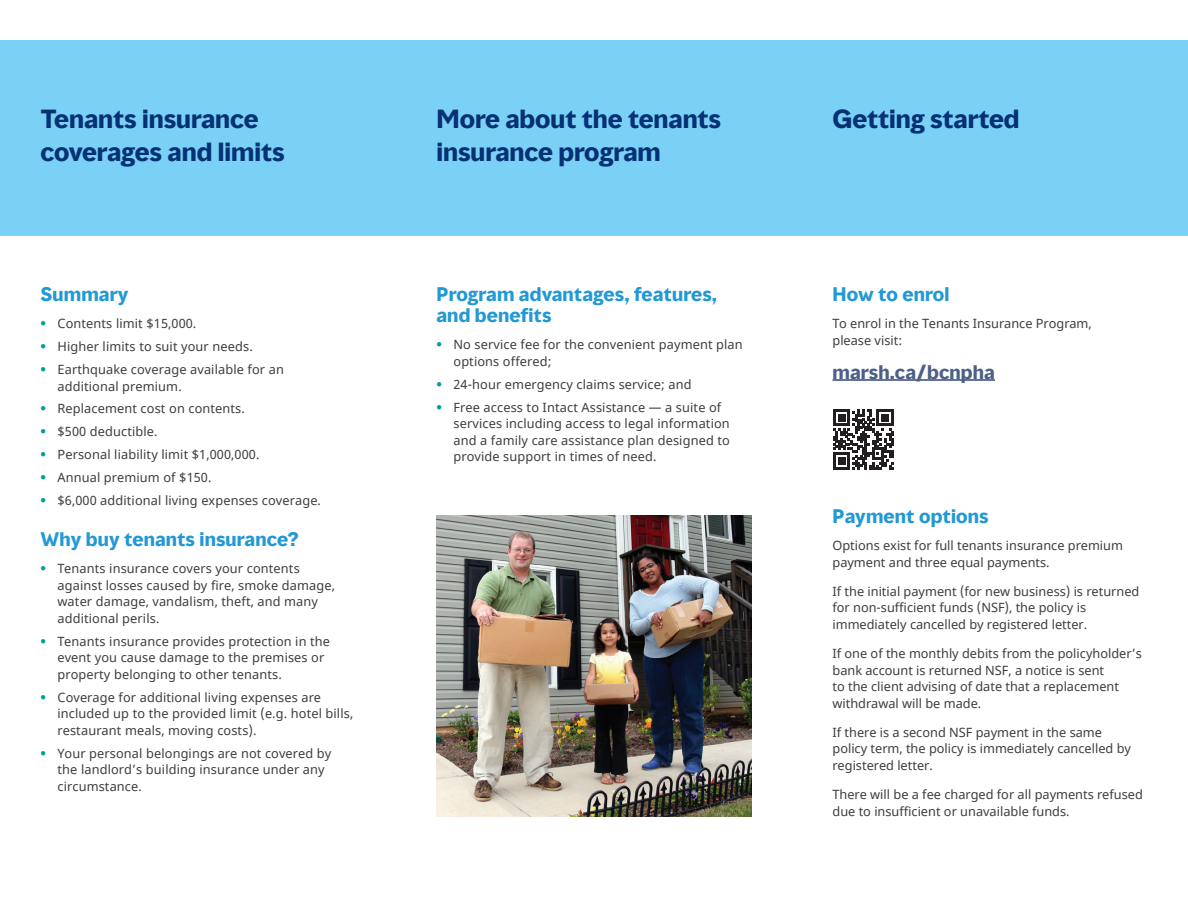
<style>
.page{position:relative;width:1188px;height:918px;background:#fff}
.page>*{position:absolute;margin:0;border:0;box-sizing:border-box;transform-origin:0 0}
.Advertising_Head_1_W{font:700 24px/33px "MMC Display";color:#043174}
.Body_Subhead__12_14{font:700 18px/21px "MMC Display";letter-spacing:.01em;color:#2299d5}
.Body_Subhead__12_14-2{font:700 18px "MMC Display";letter-spacing:.01em;color:#4d6088}
.Body__8_5_11{font:12.75px/16.5px "Noto Sans";letter-spacing:.01em;color:#3d3d3b}
.s1{font-family:"MMC Display";font-weight:700;color:#009d9b}
</style>
<div class="page">
<div style="left:0;top:40px;width:1188px;height:196px;background:#7ad0f5"></div>
<hr style="left:833px;top:379px;width:162px;height:2px;background:#4d6088">
<svg style="left:833px;top:409px;width:61px;height:60px"></svg>
<img style="left:436px;top:515px;width:316px;height:302px">
<h1 class="Advertising_Head_1_W" style="left:40px;top:103px;width:246px">Tenants insurance coverages and limits</h1>
<h1 class="Advertising_Head_1_W" style="left:833px;top:103px;width:189px">Getting started</h1>
<h1 class="Advertising_Head_1_W" style="left:436px;top:103px;width:286px">More about the tenants insurance program</h1>
<h3 class="Body_Subhead__12_14" style="left:40px;top:284px;width:90px">Summary</h3>
<p class="Body__8_5_11" style="left:40px;top:316px;width:157px"><span class="s1">•</span> Contents limit $15,000.</p>
<p class="Body__8_5_11" style="left:40px;top:339px;width:214px"><span class="s1">•</span> Higher limits to suit your needs.</p>
<p class="Body__8_5_11" style="left:58px;top:362px;width:228px;text-indent:-17px"><span class="s1">•</span> Earthquake coverage available for an additional premium.</p>
<p class="Body__8_5_11" style="left:40px;top:401px;width:206px"><span class="s1">•</span> Replacement cost on contents.</p>
<p class="Body__8_5_11" style="left:40px;top:424px;width:119px"><span class="s1">•</span> $500 deductible.</p>
<p class="Body__8_5_11" style="left:40px;top:447px;width:220px"><span class="s1">•</span> Personal liability limit $1,000,000.</p>
<p class="Body__8_5_11" style="left:40px;top:470px;width:173px"><span class="s1">•</span> Annual premium of $150.</p>
<p class="Body__8_5_11" style="left:40px;top:492px;width:282px"><span class="s1">•</span> $6,000 additional living expenses coverage.</p>
<h3 class="Body_Subhead__12_14" style="left:40px;top:529px;width:260px">Why buy tenants insurance?</h3>
<p class="Body__8_5_11" style="left:58px;top:561px;width:279px;text-indent:-17px"><span class="s1">•</span> Tenants insurance covers your contents against losses caused by fire, smoke damage, water damage, vandalism, theft, and many additional perils.</p>
<p class="Body__8_5_11" style="left:58px;top:633px;width:274px;text-indent:-17px"><span class="s1">•</span> Tenants insurance provides protection in the event you cause damage to the premises or property belonging to other tenants.</p>
<p class="Body__8_5_11" style="left:58px;top:689px;width:297px;text-indent:-17px"><span class="s1">•</span> Coverage for additional living expenses are included up to the provided limit (e.g. hotel bills, restaurant meals, moving costs).</p>
<p class="Body__8_5_11" style="left:58px;top:745px;width:275px;text-indent:-17px"><span class="s1">•</span> Your personal belongings are not covered by the landlord’s building insurance under any circumstance.</p>
<h3 class="Body_Subhead__12_14" style="left:436px;top:284px;width:282px">Program advantages, features, and benefits</h3>
<p class="Body__8_5_11" style="left:454px;top:337px;width:291px;text-indent:-17px"><span class="s1">•</span> No service fee for the convenient payment plan options offered;</p>
<p class="Body__8_5_11" style="left:436px;top:376px;width:257px"><span class="s1">•</span> 24-hour emergency claims service; and</p>
<p class="Body__8_5_11" style="left:454px;top:399px;width:278px;text-indent:-17px"><span class="s1">•</span> Free access to Intact Assistance — a suite of services including access to legal information and a family care assistance plan designed to provide support in times of need.</p>
<h3 class="Body_Subhead__12_14" style="left:833px;top:284px;width:118px">How to enrol</h3>
<p class="Body__8_5_11" style="left:833px;top:316px;width:261px">To enrol in the Tenants Insurance Program, please visit:</p>
<h3 class="Body_Subhead__12_14-2" style="left:833px;top:360px;width:164px">marsh.ca/bcnpha</h3>
<h3 class="Body_Subhead__12_14" style="left:833px;top:506px;width:158px">Payment options</h3>
<p class="Body__8_5_11" style="left:833px;top:538px;width:292px">Options exist for full tenants insurance premium payment and three equal payments.</p>
<p class="Body__8_5_11" style="left:833px;top:584px;width:308px">If the initial payment (for new business) is returned for non-sufficient funds (NSF), the policy is immediately cancelled by registered letter.</p>
<p class="Body__8_5_11" style="left:833px;top:646px;width:311px">If one of the monthly debits from the policyholder’s bank account is returned NSF, a notice is sent<br>to the client advising of date that a replacement withdrawal will be made.</p>
<p class="Body__8_5_11" style="left:833px;top:725px;width:300px">If there is a second NSF payment in the same policy term, the policy is immediately cancelled by registered letter.</p>
<p class="Body__8_5_11" style="left:833px;top:787px;width:312px">There will be a fee charged for all payments refused due to insufficient or unavailable funds.</p>
</div>
